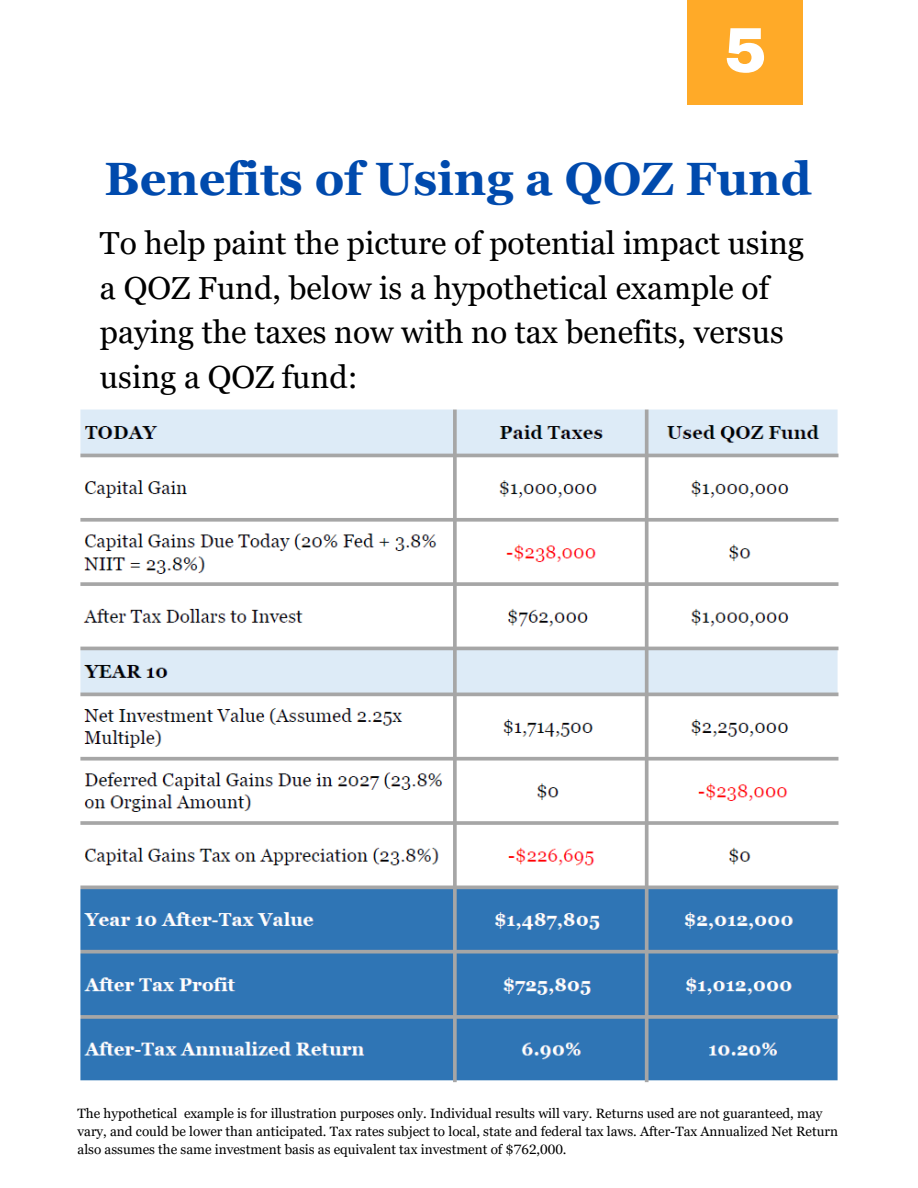
<style>
.page{position:relative;width:918px;height:1188px;background:#fff}
.page>*{position:absolute;margin:0;border:0;box-sizing:border-box;transform-origin:0 0}
.t1{font:900 63.75px "Archivo";color:#fff}
.t2{font:700 46.65px "Georgia Pro";color:#004aad}
.t3{font:31.8px/44.5px "Georgia Pro";color:#000}
.t4{font:13.5px/18px "Georgia Pro";color:#000}
</style>
<div class="page">
<div style="left:688px;top:0;width:115px;height:104px;background:#ffaa28"></div>
<img style="left:80px;top:409px;width:759px;height:674px">
<p class="t1" style="left:724px;top:16px;width:44px">5</p>
<p class="t2" style="left:104px;top:152px;width:709px">Benefits of Using a QOZ Fund</p>
<p class="t3" style="left:100px;top:221px;width:706px">To help paint the picture of potential impact using a QOZ Fund, below is a hypothetical example of paying the taxes now with no tax benefits, versus using a QOZ fund:</p>
<p class="t4" style="left:78px;top:1104px;width:762px">The hypothetical example is for illustration purposes only. Individual results will vary. Returns used are not guaranteed, may vary, and could be lower than anticipated. Tax rates subject to local, state and federal tax laws. After-Tax Annualized Net Return also assumes the same investment basis as equivalent tax investment of $762,000.</p>
</div>
